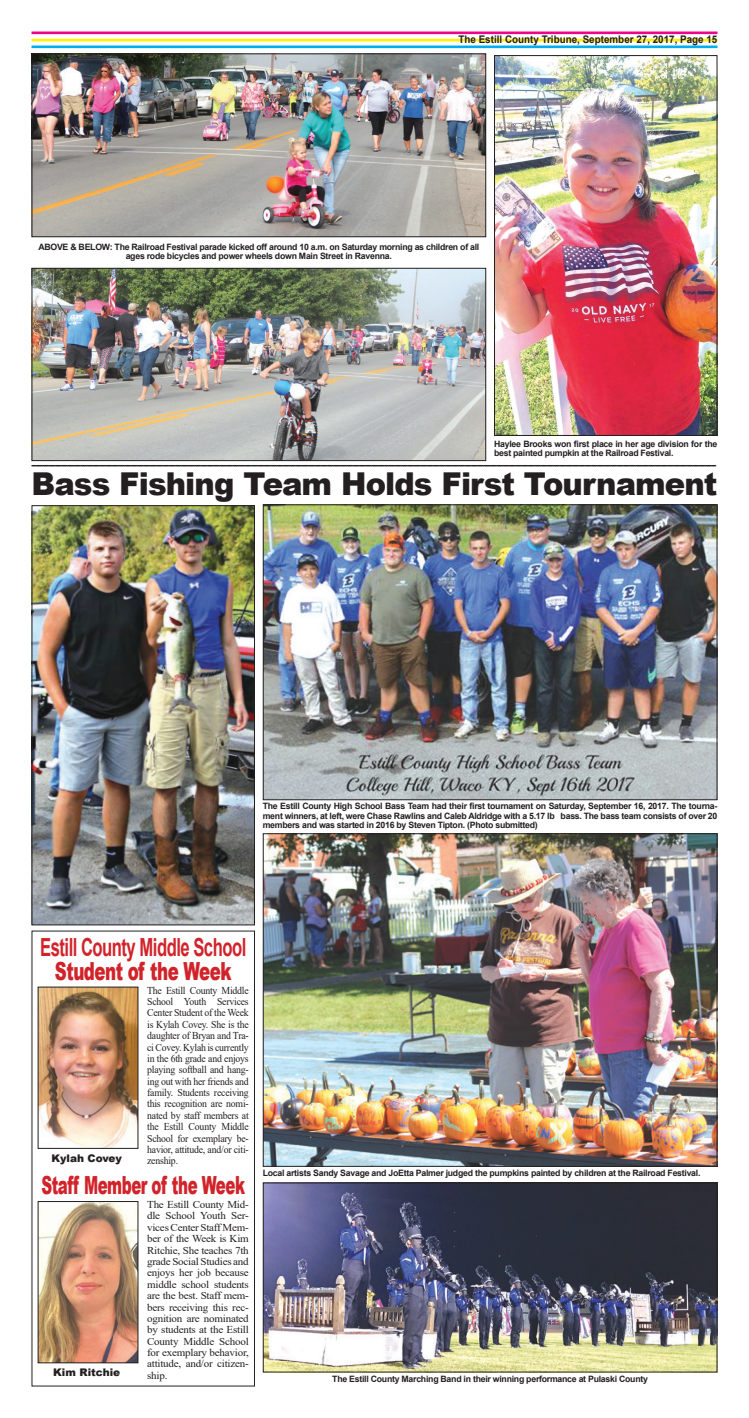
<style>
.page{position:relative;width:749px;height:1418px;background:#fff}
.page>*{position:absolute;margin:0;border:0;box-sizing:border-box;transform-origin:0 0}
.t1{font:900 31.5px "Arial";letter-spacing:-.03em;color:#231f20}
.t2{font:700 24.94px "Arial";letter-spacing:-.03em;color:#d1232a;scale:.67 1}
.t3{font:900 24.94px "Arial";letter-spacing:-.03em;color:#d1232a;scale:.6 1}
.t4{font:900 24.94px "Arial";letter-spacing:-.03em;color:#d1232a;scale:.67 1}
.t5{font:10.5px/11.4px "Times New Roman";letter-spacing:-.02em;color:#231f20;text-align:justify;scale:.93 1}
.t6{font:10.5px/11.4px "Times New Roman";letter-spacing:-.02em;color:#231f20;text-align:justify;scale:1.05 1}
.t7{font:700 10.5px "Arial";color:#231f20;scale:.94 1}
.t8{font:900 10.5px "Arial";color:#231f20}
.t9{font:700 8.75px/9.6px "Arial";letter-spacing:-.03em;color:#231f20;text-align:justify}
.t10{font:900 8.75px "Arial";color:#231f20}
</style>
<div class="page">
<hr style="left:31px;top:32px;width:686px;height:2px;background:#ed028c">
<hr style="left:31px;top:39px;width:686px;height:2px;background:#fff101">
<hr style="left:31px;top:46px;width:686px;height:2px;background:#00aeef">
<img style="left:40px;top:988px;width:96px;height:158px">
<img style="left:40px;top:1203px;width:96px;height:158px">
<div style="left:38px;top:1201px;width:100px;height:162px;border:1px solid #231f20"></div>
<div style="left:32px;top:930px;width:223px;height:456px;border:1px solid #231f20"></div>
<img style="left:34px;top:507px;width:219px;height:416px">
<div style="left:32px;top:505px;width:223px;height:420px;border:1px solid #231f20"></div>
<img style="left:264px;top:506px;width:451px;height:292px">
<div style="left:262px;top:504px;width:455px;height:296px;border:1px solid #231f20"></div>
<img style="left:264px;top:835px;width:451px;height:329px">
<div style="left:262px;top:833px;width:455px;height:333px;border:1px solid #231f20"></div>
<img style="left:34px;top:55px;width:450px;height:180px">
<div style="left:32px;top:53px;width:454px;height:184px;border:1px solid #231f20"></div>
<img style="left:34px;top:270px;width:450px;height:189px">
<div style="left:32px;top:268px;width:454px;height:193px;border:1px solid #231f20"></div>
<img style="left:496px;top:57px;width:219px;height:377px">
<div style="left:494px;top:55px;width:223px;height:381px;border:1px solid #231f20"></div>
<img style="left:264px;top:1184px;width:451px;height:186px">
<div style="left:262px;top:1182px;width:455px;height:190px;border:1px solid #231f20"></div>
<p class="t7" style="left:458px;top:32px;width:277px">The Estill County Tribune, September 27, 2017, Page 15</p>
<p class="t9" style="left:38px;top:242px;width:442px;text-align:center">ABOVE &amp; BELOW: The Railroad Festival parade kicked off around 10 a.m. on Saturday morning as children of all ages rode bicycles and power wheels down Main Street in Ravenna.</p>
<p class="t9" style="left:494px;top:439px;width:225px">Haylee Brooks won first place in her age division for the best painted pumpkin at the Railroad Festival.</p>
<p class="t10" style="left:32px;top:458px;width:686px">------------------------------------------------------------------------------------------------------------------------------------------------------------------------------------------------------------------------------------------------------------------------------------------------------------------------------------</p>
<p class="t1" style="left:32px;top:460px;width:687px">Bass Fishing Team Holds First Tournament</p>
<p class="t9" style="left:262px;top:801px;width:456px">The Estill County High School Bass Team had their first tournament on Saturday, September 16, 2017. The tourna&shy;ment winners, at left, were Chase Rawlins and Caleb Aldridge with a 5.17 lb bass. The bass team consists of over 20 members and was started in 2016 by Steven Tipton. (Photo submitted)</p>
<p class="t2" style="left:40px;top:929px;width:309px">Estill County Middle School</p>
<p class="t4" style="left:55px;top:952px;width:265px">Student of the Week</p>
<p class="t8" style="left:51px;top:1150px;width:72px">Kylah Covey</p>
<p class="t5" style="left:147px;top:984px;width:111px">The Estill County Middle School Youth Services Center Student of the Week is Kylah Covey. She is the daughter of Bryan and Tra&shy;ci Covey. Kylah is currently in the 6th grade and enjoys playing softball and hang&shy;ing out with her friends and family. Students receiving this recognition are nomi&shy;nated by staff members at the Estill County Middle School for exemplary be&shy;havior, attitude, and/or citi&shy;zenship.</p>
<p class="t3" style="left:41px;top:1167px;width:341px">Staff Member of the Week</p>
<p class="t8" style="left:53px;top:1365px;width:68px">Kim Ritchie</p>
<p class="t6" style="left:147px;top:1198px;width:98px">The Estill County Mid&shy;dle School Youth Ser&shy;vices Center Staff Mem&shy;ber of the Week is Kim Ritchie, She teaches 7th grade Social Studies and enjoys her job because middle school students are the best. Staff mem&shy;bers receiving this rec&shy;ognition are nominated by students at the Estill County Middle School for exemplary behavior, attitude, and/or citizen&shy;ship.</p>
<p class="t9" style="left:262px;top:1168px;width:439px">Local artists Sandy Savage and JoEtta Palmer judged the pumpkins painted by children at the Railroad Festival.</p>
<p class="t9" style="left:332px;top:1374px;width:317px">The Estill County Marching Band in their winning performance at Pulaski County</p>
</div>
